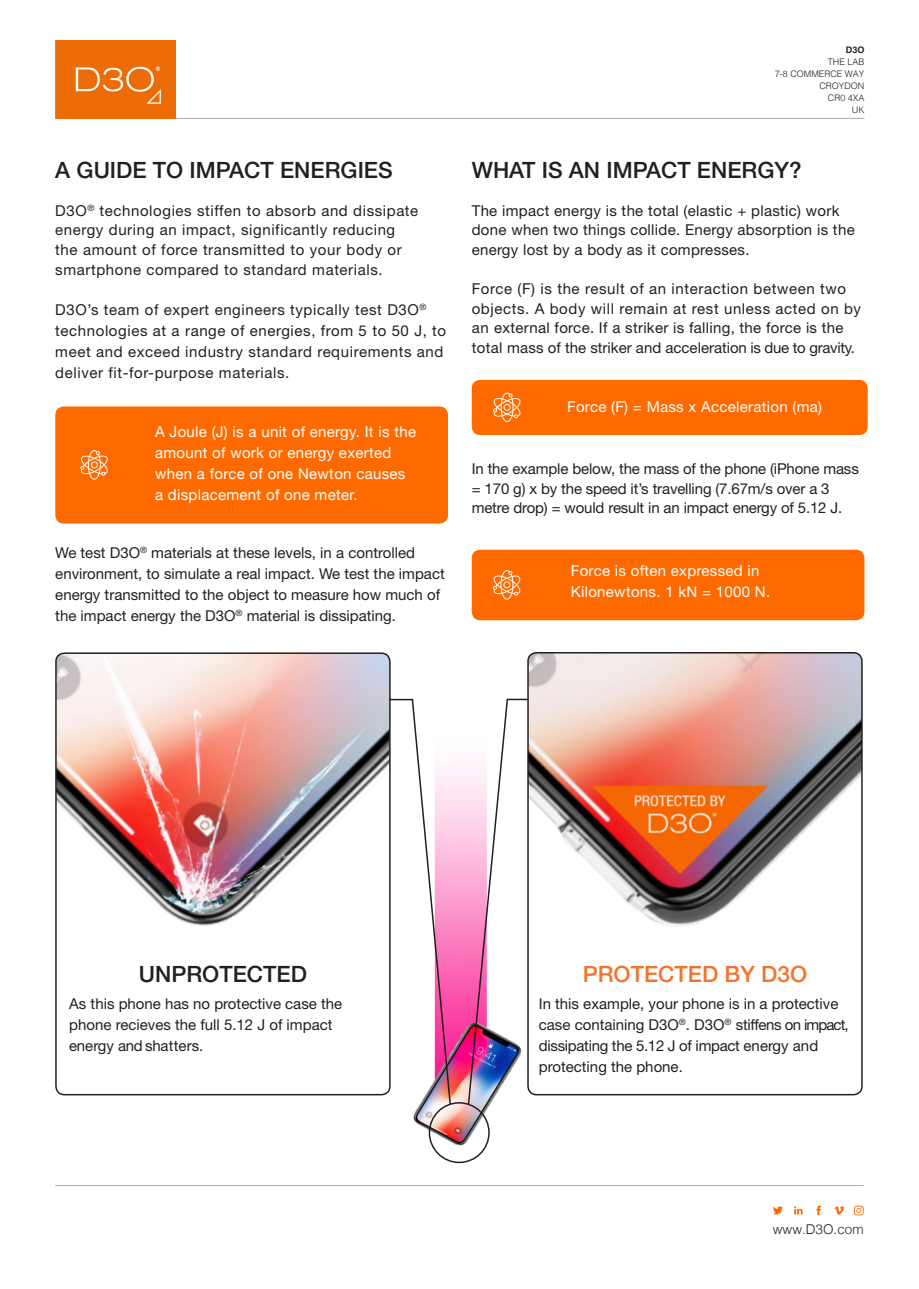
<style>
.page{position:relative;width:919px;height:1289px;background:#fff}
.page>*{position:absolute;margin:0;border:0;box-sizing:border-box;transform-origin:0 0}
.t1{font:500 22.5px "Helvetica Neue LT Std";color:#231f20}
.t2{font:500 22.5px "Helvetica Neue LT Std";color:#f3732c}
.t3{font:15px/21px "Helvetica Neue LT Std";color:#231f20}
.t4{font:15px/19.5px "Helvetica Neue LT Std";letter-spacing:.04em;color:#231f20}
.t5{font:15px/19.5px "Helvetica Neue LT Std";letter-spacing:.02em;color:#231f20}
.t6{font:15px/19.5px "Helvetica Neue LT Std";letter-spacing:-.01em;color:#231f20}
.t7{font:15px/21px "Helvetica Neue";letter-spacing:.02em;color:#fff}
.t8{font:15px/21px "Helvetica Neue LT Std";letter-spacing:.02em;color:#fff}
.t9{font:300 13.5px "Helvetica";color:#231f20}
.t10{font:300 9px/12px "Helvetica";color:#231f20;text-align:right}
.t11{font:700 9px "Helvetica";color:#231f20}
</style>
<div class="page">
<hr style="left:55px;top:118px;width:809px;height:1px;background:#a8a9ad">
<hr style="left:55px;top:1185px;width:808px;height:1px;background:#a8a9ad">
<svg style="left:794px;top:1206px;width:8px;height:8px"></svg>
<svg style="left:773px;top:1206px;width:9px;height:8px"></svg>
<svg style="left:816px;top:1205px;width:4px;height:10px"></svg>
<svg style="left:834px;top:1206px;width:9px;height:8px"></svg>
<svg style="left:854px;top:1205px;width:9px;height:10px"></svg>
<img style="left:55px;top:40px;width:120px;height:78px">
<img style="left:413px;top:764px;width:77px;height:381px">
<div style="left:428px;top:1102px;width:61px;height:61px;border:2px solid #231f20;border-radius:50%"></div>
<svg style="left:378px;top:698px;width:74px;height:407px"></svg>
<img style="left:56px;top:653px;width:334px;height:441px">
<div style="left:55px;top:652px;width:335px;height:443px;border:2px solid #231f20;border-radius:9px"></div>
<svg style="left:467px;top:698px;width:74px;height:407px"></svg>
<img style="left:528px;top:652px;width:333px;height:442px">
<div style="left:527px;top:652px;width:335px;height:443px;border:2px solid #231f20;border-radius:9px"></div>
<div style="left:55px;top:406px;width:393px;height:117px;background:#ff6a00;border-radius:9px"></div>
<svg style="left:80px;top:450px;width:28px;height:29px"></svg>
<div style="left:471px;top:380px;width:396px;height:55px;background:#ff6a00;border-radius:9px"></div>
<svg style="left:493px;top:392px;width:28px;height:30px"></svg>
<div style="left:471px;top:549px;width:393px;height:71px;background:#ff6a00;border-radius:9px"></div>
<svg style="left:493px;top:570px;width:28px;height:29px"></svg>
<p class="t1" style="left:55px;top:157px;width:339px">A GUIDE TO IMPACT ENERGIES</p>
<p class="t4" style="left:55px;top:201px;width:364px">D3O<sup>®</sup> technologies stiffen to absorb and dissipate energy during an impact, significantly reducing the amount of force transmitted to your body or smartphone compared to standard materials.</p>
<p class="t4" style="left:55px;top:299px;width:392px;line-height:21px">D3O’s team of expert engineers typically test D3O<sup>® </sup>technologies at a range of energies, from 5 to 50 J, to meet and exceed industry standard requirements and deliver fit-for-purpose materials.</p>
<p class="t7" style="left:155px;top:422px;width:262px">A Joule (J) is a unit of energy. It is the amount of work or energy exerted when a force of one Newton causes a displacement of one meter.</p>
<p class="t3" style="left:55px;top:542px;width:391px">We test D3O<sup>®</sup> materials at these levels, in a controlled environment, to simulate a real impact. We test the impact energy transmitted to the object to measure how much of the impact energy the D3O<sup>®</sup> material is dissipating.</p>
<p class="t11" style="left:845px;top:43px;width:20px">D3O</p>
<p class="t10" style="left:774px;top:55px;width:91px">THE LAB<br>7-8 COMMERCE WAY<br>CROYDON<br>CR0 4XA<br>UK</p>
<p class="t1" style="left:471px;top:157px;width:331px">WHAT IS AN IMPACT ENERGY?</p>
<p class="t5" style="left:471px;top:201px;width:384px">The impact energy is the total (elastic + plastic) work done when two things collide. Energy absorption is the energy lost by a body as it compresses.</p>
<p class="t5" style="left:471px;top:279px;width:391px">Force (F) is the result of an interaction between two objects. A body will remain at rest unless acted on by an external force. If a striker is falling, the force is the total mass of the striker and acceleration is due to gravity.</p>
<p class="t8" style="left:567px;top:396px;width:256px">Force (F) = Mass x Acceleration (ma)</p>
<p class="t6" style="left:471px;top:459px;width:388px">In the example below, the mass of the phone (iPhone mass = 170 g) x by the speed it’s travelling (7.67m/s over a 3 metre drop) = would result in an impact energy of 5.12 J.</p>
<p class="t8" style="left:570px;top:560px;width:201px">Force is often expressed in<br>Kilonewtons. 1 kN = 1000 N.</p>
<p class="t1" style="left:139px;top:960px;width:169px">UNPROTECTED</p>
<p class="t2" style="left:582px;top:960px;width:226px">PROTECTED BY D3O</p>
<p class="t3" style="left:69px;top:993px;width:274px">As this phone has no protective case the phone recieves the full 5.12 J of impact energy and shatters.</p>
<p class="t3" style="left:539px;top:993px;width:311px">In this example, your phone is in a protective case containing D3O<sup>®</sup>. D3O<sup>®</sup> stiffens on impact, dissipating the 5.12 J of impact energy and protecting the phone.</p>
<p class="t9" style="left:772px;top:1217px;width:92px">www.D3O.com</p>
</div>
